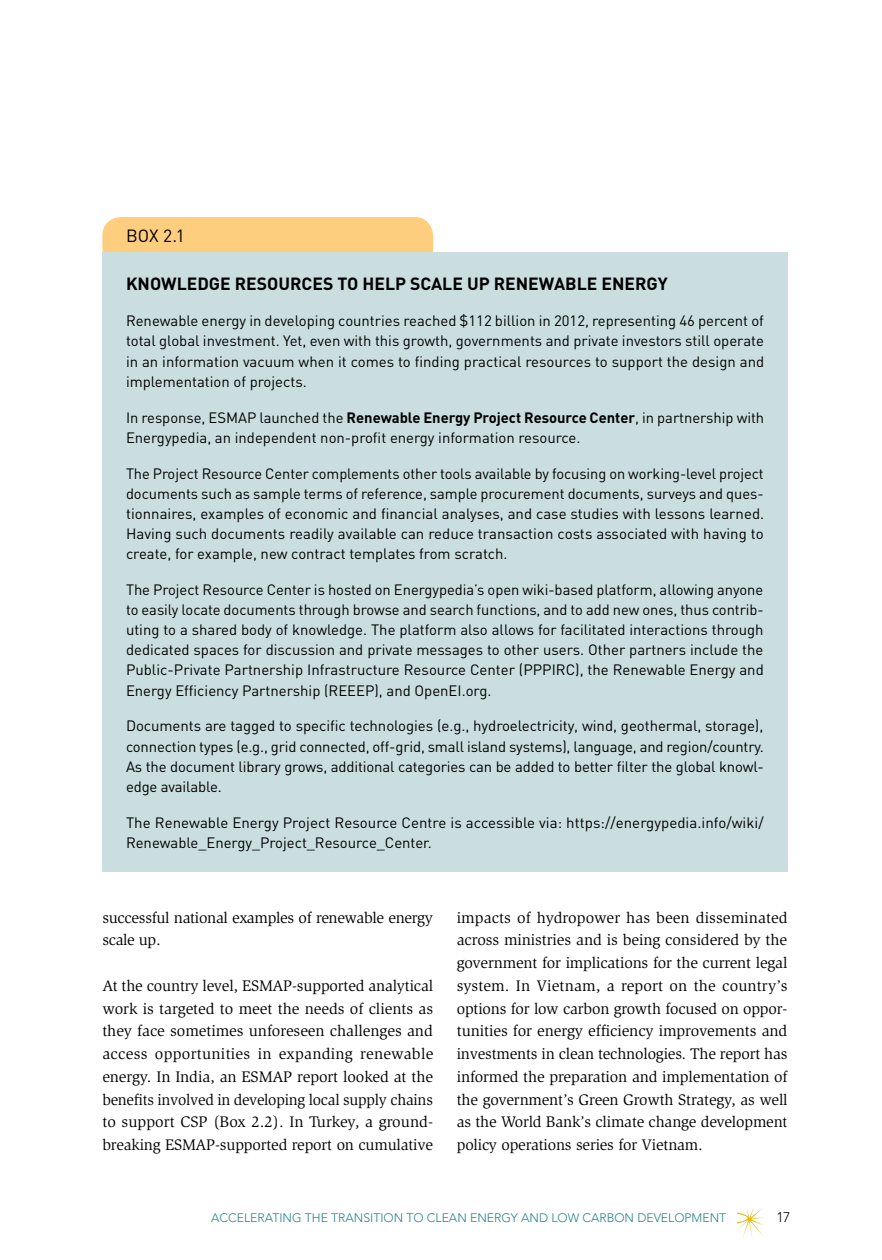
<style>
.page{position:relative;width:882px;height:1260px;background:#fff}
.page>*{position:absolute;margin:0;border:0;box-sizing:border-box;transform-origin:0 0}
.t1{font:700 17.5px "DIN";color:#000}
.t2{font:17.5px "DIN";color:#000}
.t3{font:15.75px/22.8px "Slimbach Std";letter-spacing:-.01em;color:#000;text-align:justify}
.t4{font:14.88px/20.1px "DIN";color:#000;text-align:justify}
.t5{font:300 14px "Avenir LT Std";color:#000}
.t6{font:300 12.25px "Avenir LT Std";color:#258487}
.s1{font-weight:700}
</style>
<div class="page">
<svg style="left:737px;top:1207px;width:27px;height:30px"></svg>
<div style="left:102px;top:217px;width:331px;height:50px;background:#fecd7e;border-radius:19px"></div>
<div style="left:102px;top:252px;width:686px;height:620px;background:#cadedf"></div>
<p class="t2" style="left:126px;top:225px;width:61px">BOX 2.1</p>
<p class="t1" style="left:126px;top:273px;width:543px">KNOWLEDGE RESOURCES TO HELP SCALE UP RENEWABLE ENERGY</p>
<p class="t4" style="left:126px;top:311px;width:640px">Renewable energy in developing countries reached $112 billion in 2012, representing 46 percent of total global investment. Yet, even with this growth, governments and private investors still operate in an information vacuum when it comes to finding practical resources to support the design and implementation of projects.</p>
<p class="t4" style="left:126px;top:407px;width:640px">In response, ESMAP launched the <span class="s1">Renewable Energy Project Resource Center</span>, in partnership with<br>Energypedia, an independent non-profit energy information resource.</p>
<p class="t4" style="left:126px;top:463px;width:640px">The Project Resource Center complements other tools available by focusing on working-level project documents such as sample terms of reference, sample procurement documents, surveys and ques&shy;tionnaires, examples of economic and financial analyses, and case studies with lessons learned.<br>Having such documents readily available can reduce transaction costs associated with having to create, for example, new contract templates from scratch.</p>
<p class="t4" style="left:126px;top:579px;width:639px">The Project Resource Center is hosted on Energypedia’s open wiki-based platform, allowing anyone to easily locate documents through browse and search functions, and to add new ones, thus contrib&shy;uting to a shared body of knowledge. The platform also allows for facilitated interactions through dedicated spaces for discussion and private messages to other users. Other partners include the Public-Private Partnership Infrastructure Resource Center (PPPIRC), the Renewable Energy and Energy Efficiency Partnership (REEEP), and OpenEI.org.</p>
<p class="t4" style="left:126px;top:716px;width:639px">Documents are tagged to specific technologies (e.g., hydroelectricity, wind, geothermal, storage), connection types (e.g., grid connected, off-grid, small island systems), language, and region/country.<br>As the document library grows, additional categories can be added to better filter the global knowl&shy;edge available.</p>
<p class="t4" style="left:126px;top:812px;width:639px">The Renewable Energy Project Resource Centre is accessible via: https://energypedia.info/wiki/<br>Renewable_Energy_Project_Resource_Center.</p>
<p class="t3" style="left:102px;top:906px;width:332px">successful national examples of renewable energy scale up.</p>
<p class="t3" style="left:102px;top:974px;width:332px">At the country level, ESMAP-supported analytical work is targeted to meet the needs of clients as they face sometimes unforeseen challenges and access opportunities in expanding renewable energy. In India, an ESMAP report looked at the benefits involved in developing local supply chains to support CSP (Box 2. 2). In Turkey, a ground&shy;breaking ESMAP-supported report on cumulative</p>
<p class="t3" style="left:457px;top:906px;width:332px">impacts of hydropower has been disseminated across ministries and is being considered by the government for implications for the current legal system. In Vietnam, a report on the country’s options for low carbon growth focused on oppor&shy;tunities for energy efficiency improvements and investments in clean technologies. The report has informed the preparation and implementation of the government’s Green Growth Strategy, as well as the World Bank’s climate change development policy operations series for Vietnam.</p>
<p class="t6" style="left:211px;top:1211px;width:10px">ACC</p>
<p class="t6" style="left:237px;top:1211px;width:491px">ELERATING THE TRANSITION TO CLEAN ENERGY AND LOW CARBON DEVELOPMENT</p>
<p class="t5" style="left:777px;top:1209px;width:15px">17</p>
</div>
